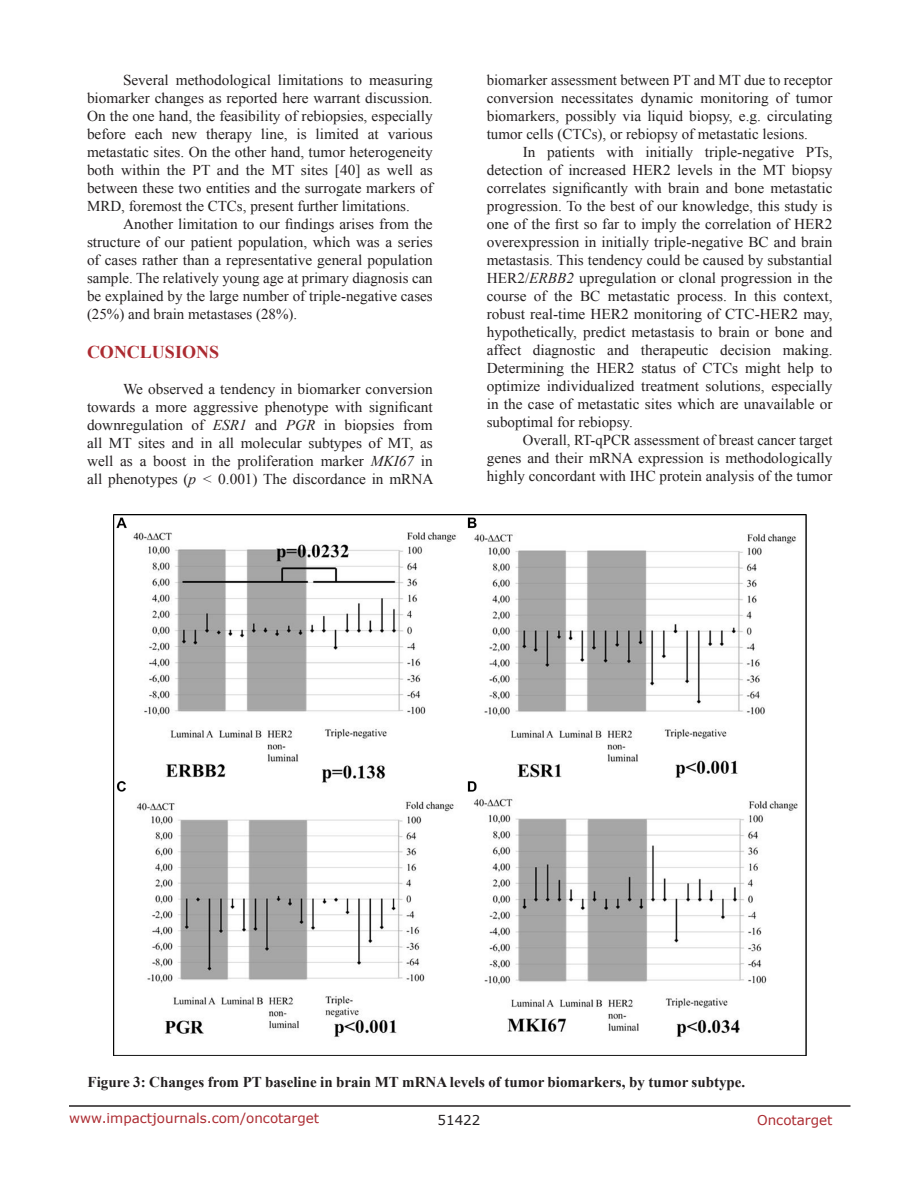
<style>
.page{position:relative;width:918px;height:1188px;background:#fff}
.page>*{position:absolute;margin:0;border:0;box-sizing:border-box;transform-origin:0 0}
.Heading{font:700 18px "Times New Roman";color:#ac2b31}
.BodyText{font:15px/18px "Times New Roman";color:#231f20;text-align:justify}
.FigureText{font:700 15px "Times New Roman";color:#231f20}
.t1{font:13.5px "Verdana";color:#ac2b31}
.t2{font:13.5px "Verdana";color:#231f20}
.s1{font-style:italic}
</style>
<div class="page">
<hr style="left:69px;top:1105px;width:781px;height:2px;background:#231f20">
<img style="left:114px;top:515px;width:693px;height:541px">
<p class="BodyText" style="left:87px;top:71px;width:347px;text-indent:36px">Several methodological limitations to measuring biomarker changes as reported here warrant discussion.<br>On the one hand, the feasibility of rebiopsies, especially before each new therapy line, is limited at various metastatic sites. On the other hand, tumor heterogeneity both within the PT and the MT sites [40] as well as between these two entities and the surrogate markers of MRD, foremost the CTCs, present further limitations.</p>
<p class="BodyText" style="left:87px;top:215px;width:347px;text-indent:36px">Another limitation to our findings arises from the structure of our patient population, which was a series of cases rather than a representative general population sample. The relatively young age at primary diagnosis can be explained by the large number of triple-negative cases (25%) and brain metastases (28%).</p>
<p class="Heading" style="left:87px;top:339px;width:134px">CONCLUSIONS</p>
<p class="BodyText" style="left:87px;top:379px;width:348px;text-indent:36px">We observed a tendency in biomarker conversion towards a more aggressive phenotype with significant downregulation of <span class="s1">ESR1</span> and <span class="s1">PGR</span> in biopsies from all MT sites and in all molecular subtypes of MT, as well as a boost in the proliferation marker <span class="s1">MKI67</span> in all phenotypes (<span class="s1">p &lt;</span> 0.001) The discordance in mRNA</p>
<p class="BodyText" style="left:487px;top:71px;width:347px">biomarker assessment between PT and MT due to receptor conversion necessitates dynamic monitoring of tumor biomarkers, possibly via liquid biopsy, e.g. circulating tumor cells (CTCs), or rebiopsy of metastatic lesions.</p>
<p class="BodyText" style="left:487px;top:143px;width:347px;text-indent:36px">In patients with initially triple-negative PTs, detection of increased HER2 levels in the MT biopsy correlates significantly with brain and bone metastatic progression. To the best of our knowledge, this study is one of the first so far to imply the correlation of HER2 overexpression in initially triple-negative BC and brain metastasis. This tendency could be caused by substantial HER2/<span class="s1">ERBB2</span> upregulation or clonal progression in the course of the BC metastatic process. In this context, robust real-time HER2 monitoring of CTC-HER2 may, hypothetically, predict metastasis to brain or bone and affect diagnostic and therapeutic decision making.<br>Determining the HER2 status of CTCs might help to optimize individualized treatment solutions, especially in the case of metastatic sites which are unavailable or suboptimal for rebiopsy.</p>
<p class="BodyText" style="left:487px;top:431px;width:347px;text-indent:36px">Overall, RT-qPCR assessment of breast cancer target genes and their mRNA expression is methodologically highly concordant with IHC protein analysis of the tumor</p>
<p class="FigureText" style="left:88px;top:1072px;width:659px">Figure 3: Changes from PT baseline in brain MT mRNA levels of tumor biomarkers, by tumor subtype.</p>
<p class="t1" style="left:69px;top:1109px;width:252px">www.impactjournals.com/oncotarget</p>
<p class="t2" style="left:438px;top:1111px;width:44px">51422</p>
<p class="t1" style="left:757px;top:1111px;width:77px">Oncotarget</p>
</div>
